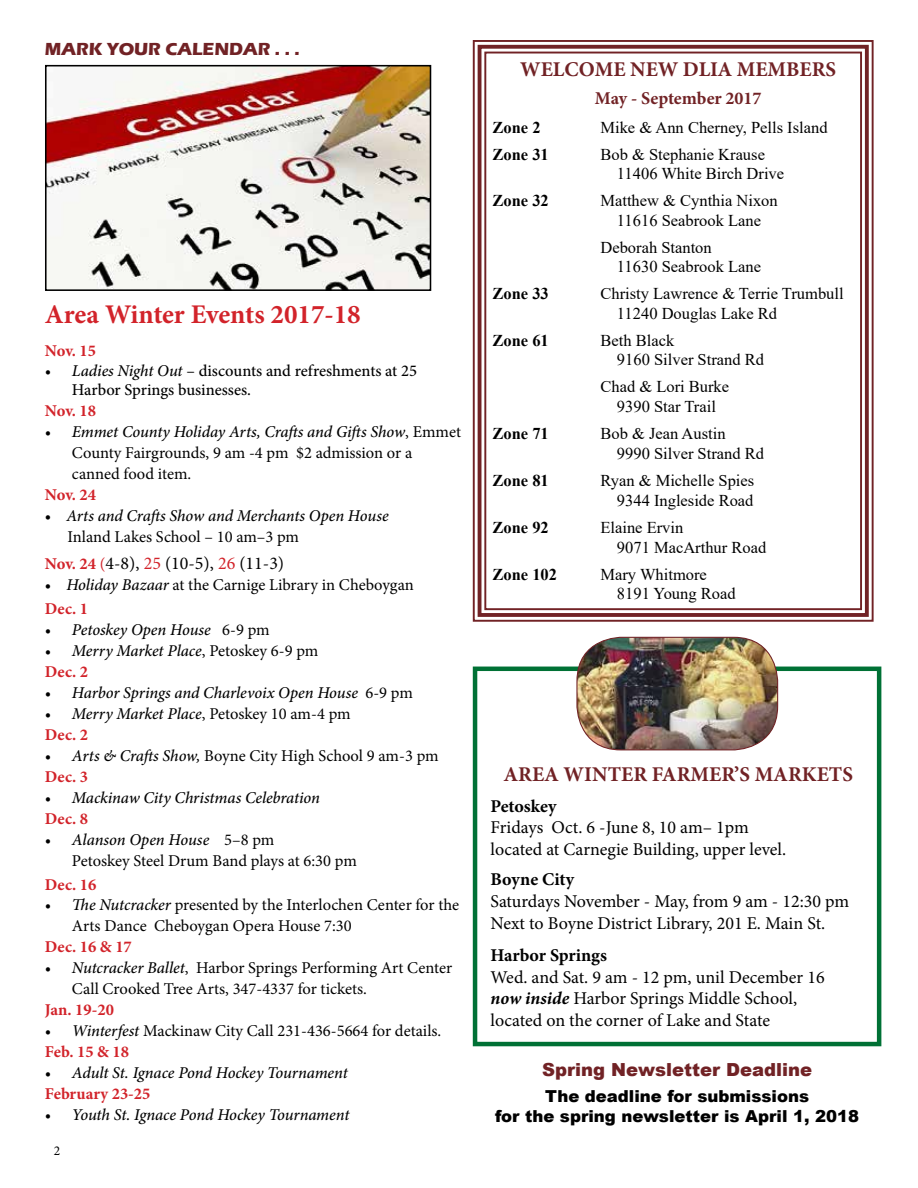
<style>
.page{position:relative;width:918px;height:1188px;background:#fff}
.page>*{position:absolute;margin:0;border:0;box-sizing:border-box;transform-origin:0 0}
.t1{font:700 27px "Minion Pro";letter-spacing:-.005em;color:#d2232a}
.t2{font:700 21px "Minion Pro";color:#712225}
.t3{font:18px/21.6px "Minion Pro";color:#000}
.t4{font:700 18px "Minion Pro";color:#000}
.t5{font:900 18px "Arial";color:#712225}
.t6{font:700 18px "Eras ITC";color:#712225}
.t7{font:700 18px "Minion Pro";letter-spacing:-.005em;color:#712225}
.t8{font:16.5px/21px "Minion Pro";color:#000}
.t9{font:16.5px/19.8px "Times New Roman";color:#000}
.t10{font:italic 500 16.5px/21px "Minion Pro";letter-spacing:-.005em;color:#000}
.t11{font:500 16.5px/19.8px "Minion Pro";color:#000}
.t12{font:700 16.5px "Minion Pro";color:#d2232a}
.t13{font:900 16.5px/19.8px "Arial";color:#000;text-align:center}
.t14{font:700 16.5px "Times New Roman";color:#000}
.t15{font:13.5px "Minion Pro";color:#000}
.s1{font-style:italic}
.s2{font-weight:500;font-style:italic}
.s3{font-weight:400;font-style:normal}
.s4{font-weight:700;font-size:16.5px;color:#d2232a}
.s5{font-size:16.5px;color:#d2232a}
.s6{color:#d2232a}
.s7{font-weight:700;color:#d2232a}
.s8{font-weight:700;font-style:normal;color:#d2232a}
.s9{font-weight:700;font-style:italic}
</style>
<div class="page">
<svg style="left:472px;top:40px;width:402px;height:582px"></svg>
<div style="left:478px;top:45px;width:391px;height:572px;border:4px solid #712225"></div>
<div style="left:484px;top:52px;width:378px;height:558px;border:2px solid #712225"></div>
<img style="left:48px;top:68px;width:380px;height:220px">
<div style="left:45px;top:65px;width:386px;height:226px;border:2px solid #000"></div>
<div style="left:473px;top:667px;width:408px;height:379px;border:4px solid #007135"></div>
<img style="left:577px;top:637px;width:201px;height:113px">
<div style="left:576px;top:637px;width:202px;height:113px;border:1px solid #712225;border-radius:44px"></div>
<p class="t6" style="left:45px;top:38px;width:256px">MARK YOUR CALENDAR . . .</p>
<h1 class="t1" style="left:45px;top:295px;width:317px">Area Winter Events 2017-18</h1>
<p class="t12" style="left:45px;top:339px;width:53px">Nov. 15</p>
<p class="t11" style="left:72px;top:360px;width:347px;text-indent:-27px"><span class="s1">• Ladies Night Out</span> – discounts and refreshments at 25<br>Harbor Springs businesses.</p>
<p class="t12" style="left:45px;top:399px;width:53px">Nov. 18</p>
<p class="t8" style="left:72px;top:422px;width:391px;text-indent:-27px"><span class="s2">• Emmet County Holiday Arts, Crafts and Gifts Show</span>, Emmet<br>County Fairgrounds, 9 am -4 pm $2 admission or a canned food item.</p>
<p class="t12" style="left:45px;top:483px;width:53px">Nov. 24</p>
<p class="t10" style="left:67px;top:506px;width:323px;text-indent:-22px"><span class="s3">•</span> Arts and Crafts Show and Merchants Open House<br><span class="s3">Inland Lakes School – 10 am–3 pm</span></p>
<p class="t3" style="left:45px;top:553px;width:241px"><span class="s4">Nov. 24</span> <span class="s5">(</span>4-8), <span class="s6">25</span> (10-5), <span class="s6">26</span> (11-3)</p>
<p class="t8" style="left:45px;top:573px;width:370px;line-height:24px">• <span class="s2">Holiday Bazaar</span> at the Carnige Library in Cheboygan<br><span class="s7">Dec. 1</span></p>
<p class="t10" style="left:45px;top:620px;width:226px">• Petoskey Open House <span class="s3">6-9 pm</span></p>
<p class="t10" style="left:45px;top:641px;width:275px">• Merry Market Place<span class="s3">, Petoskey 6-9 pm<br></span><span class="s8">Dec. 2</span></p>
<p class="t10" style="left:45px;top:683px;width:369px">• Harbor Springs and Charlevoix Open House <span class="s3">6-9 pm</span></p>
<p class="t10" style="left:45px;top:704px;width:307px">• Merry Market Place<span class="s3">, Petoskey 10 am-4 pm<br></span><span class="s8">Dec. 2</span></p>
<p class="t8" style="left:45px;top:746px;width:395px"><span class="s2">• Arts &amp; Crafts Show,</span> Boyne City High School 9 am-3 pm<br><span class="s7">Dec. 3</span></p>
<p class="t10" style="left:45px;top:788px;width:277px">• Mackinaw City Christmas Celebration</p>
<p class="t12" style="left:45px;top:808px;width:45px">Dec. 8</p>
<p class="t8" style="left:72px;top:830px;width:286px;text-indent:-27px"><span class="s2">• Alanson Open House</span> 5–8 pm<br>Petoskey Steel Drum Band plays at 6:30 pm</p>
<p class="t12" style="left:45px;top:874px;width:53px">Dec. 16</p>
<p class="t8" style="left:72px;top:895px;width:389px;text-indent:-27px"><span class="s2">• The Nutcracker</span> presented by the Interlochen Center for the<br>Arts Dance Cheboygan Opera House 7:30</p>
<p class="t12" style="left:45px;top:935px;width:88px">Dec. 16 &amp; 17</p>
<p class="t8" style="left:72px;top:958px;width:382px;text-indent:-27px"><span class="s2">• Nutcracker Ballet</span>, Harbor Springs Performing Art Center<br>Call Crooked Tree Arts, 347-4337 for tickets.</p>
<p class="t12" style="left:45px;top:998px;width:70px">Jan. 19-20</p>
<p class="t8" style="left:45px;top:1021px;width:398px"><span class="s2">• Winterfest</span> Mackinaw City Call 231-436-5664 for details.<br><span class="s7">Feb. 15 &amp; 18</span></p>
<p class="t10" style="left:45px;top:1062px;width:304px">• Adult St. Ignace Pond Hockey Tournament</p>
<p class="t12" style="left:45px;top:1082px;width:107px">February 23-25</p>
<p class="t10" style="left:45px;top:1104px;width:306px">• Youth St. Ignace Pond Hockey Tournament</p>
<p class="t15" style="left:54px;top:1142px;width:8px">2</p>
<p class="t2" style="left:520px;top:54px;width:318px">WELCOME NEW DLIA MEMBERS</p>
<p class="t7" style="left:595px;top:86px;width:168px">May - September 2017</p>
<p class="t14" style="left:492px;top:115px;width:50px">Zone 2</p>
<p class="t9" style="left:600px;top:117px;width:229px">Mike &amp; Ann Cherney, Pells Island</p>
<p class="t14" style="left:492px;top:142px;width:58px">Zone 31</p>
<p class="t9" style="left:617px;top:144px;width:169px;text-indent:-16px">Bob &amp; Stephanie Krause<br>11406 White Birch Drive</p>
<p class="t14" style="left:492px;top:189px;width:58px">Zone 32</p>
<p class="t9" style="left:600px;top:190px;width:179px;text-align:center">Matthew &amp; Cynthia Nixon<br>11616 Seabrook Lane</p>
<p class="t9" style="left:617px;top:237px;width:146px;text-indent:-16px">Deborah Stanton<br>11630 Seabrook Lane</p>
<p class="t14" style="left:492px;top:282px;width:58px">Zone 33</p>
<p class="t9" style="left:617px;top:283px;width:228px;text-indent:-17px">Christy Lawrence &amp; Terrie Trumbull<br>11240 Douglas Lake Rd</p>
<p class="t14" style="left:492px;top:328px;width:58px">Zone 61</p>
<p class="t9" style="left:617px;top:330px;width:149px;text-indent:-16px">Beth Black<br>9160 Silver Strand Rd</p>
<p class="t9" style="left:600px;top:377px;width:130px;text-align:center">Chad &amp; Lori Burke<br>9390 Star Trail</p>
<p class="t14" style="left:492px;top:422px;width:58px">Zone 71</p>
<p class="t9" style="left:617px;top:423px;width:149px;text-indent:-16px">Bob &amp; Jean Austin<br>9990 Silver Strand Rd</p>
<p class="t14" style="left:492px;top:469px;width:58px">Zone 81</p>
<p class="t9" style="left:600px;top:470px;width:155px;text-align:right">Ryan &amp; Michelle Spies<br>9344 Ingleside Road</p>
<p class="t14" style="left:492px;top:515px;width:58px">Zone 92</p>
<p class="t9" style="left:617px;top:517px;width:151px;text-indent:-16px">Elaine Ervin<br>9071 MacArthur Road</p>
<p class="t14" style="left:492px;top:562px;width:66px">Zone 102</p>
<p class="t9" style="left:617px;top:564px;width:120px;text-indent:-16px">Mary Whitmore<br>8191 Young Road</p>
<p class="t2" style="left:503px;top:760px;width:351px">AREA WINTER FARMER’S MARKETS</p>
<p class="t4" style="left:491px;top:793px;width:67px">Petoskey</p>
<p class="t3" style="left:491px;top:817px;width:297px">Fridays Oct. 6 -June 8, 10 am– 1pm located at Carnegie Building, upper level.</p>
<p class="t4" style="left:491px;top:867px;width:85px">Boyne City</p>
<p class="t3" style="left:491px;top:891px;width:360px">Saturdays November - May, from 9 am - 12:30 pm<br>Next to Boyne District Library, 201 E. Main St.</p>
<p class="t4" style="left:491px;top:943px;width:118px">Harbor Springs</p>
<p class="t3" style="left:491px;top:966px;width:336px">Wed. and Sat. 9 am - 12 pm, unil December 16 <span class="s9">now inside</span> Harbor Springs Middle School, located on the corner of Lake and State</p>
<p class="t5" style="left:542px;top:1057px;width:271px">Spring Newsletter Deadline</p>
<p class="t13" style="left:495px;top:1086px;width:365px">The deadline for submissions<br>for the spring newsletter is April 1, 2018</p>
</div>
